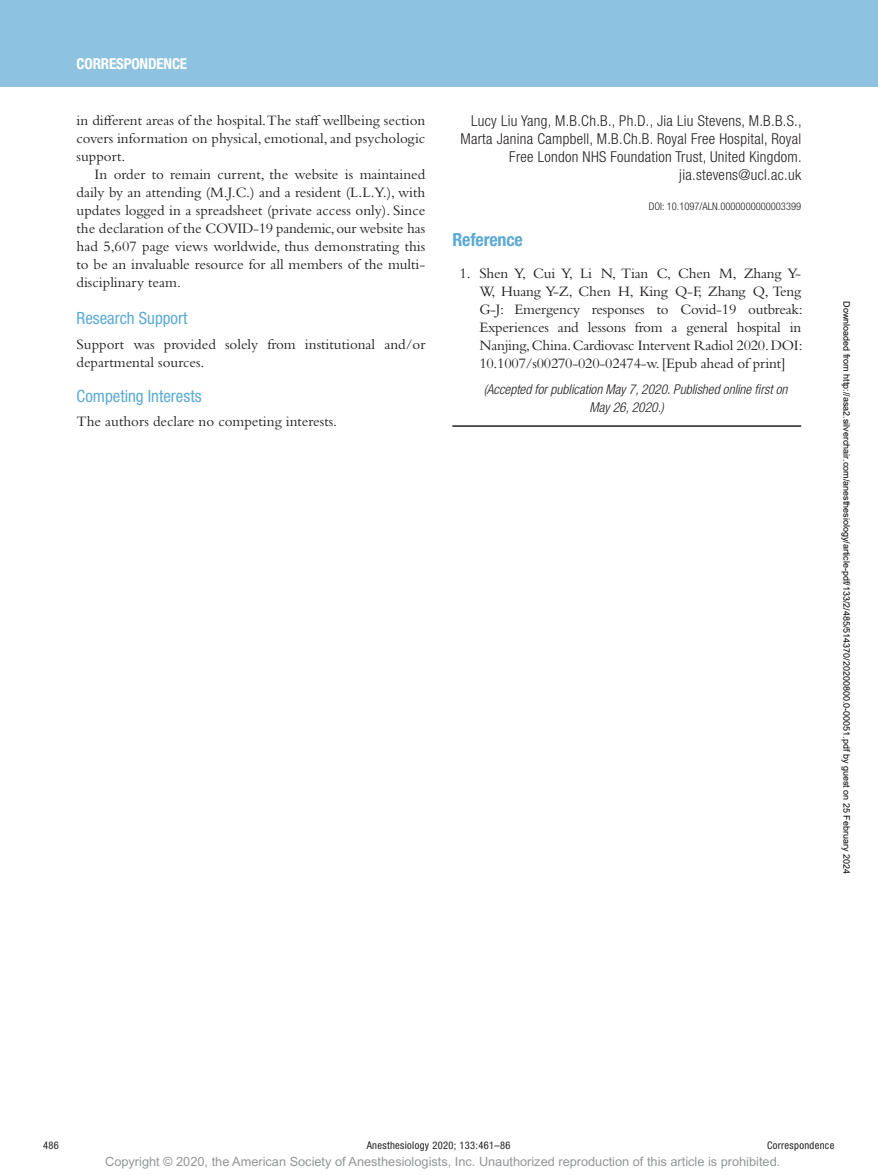
<style>
.page{position:relative;width:878px;height:1175px;background:#fff}
.page>*{position:absolute;margin:0;border:0;box-sizing:border-box;transform-origin:0 0}
.t1{font:700 condensed 18px "Helvetica Neue LT Std";color:#5caad4}
.t2{font:condensed 16.8px "Helvetica Neue LT Std";color:#5caad4}
.t3{font:15px/18px "Bembo Std";color:#231f20;text-align:justify}
.t4{font:300 condensed 15px/18px "Helvetica Neue LT Std";letter-spacing:.02em;color:#231f20;text-align:right}
.t5{font:700 condensed 15px "Helvetica Neue LT Std";letter-spacing:-.01em;color:#fff}
.t6{font:italic 300 condensed 13.5px/18px "Helvetica Neue LT Std";color:#231f20}
.t7{font:12.75px "Arial MT Std";color:#939598}
.t8{font:condensed 10.5px "Helvetica Neue LT Std";letter-spacing:.03em;color:#231f20}
.t9{font:300 condensed 10.5px "Helvetica Neue LT Std";color:#231f20}
.t10{font:9px "Arial";color:#000}
</style>
<div class="page">
<div style="left:0;top:0;width:878px;height:86px;background:#8dc3e0"></div>
<hr style="left:452px;top:425px;width:349px;height:2px;background:#231f20">
<p class="t5" style="left:77px;top:54px;width:112px">CORRESPONDENCE</p>
<p class="t3" style="left:77px;top:111px;width:350px">in different areas of the hospital.The staff wellbeing section covers information on physical, emotional, and psychologic support.</p>
<p class="t3" style="left:77px;top:165px;width:350px;text-indent:18px">In order to remain current, the website is maintained daily by an attending (M.J.C.) and a resident (L.L.Y.), with updates logged in a spreadsheet (private access only). Since the declaration of the COVID-19 pandemic, our website has had 5,607 page views worldwide, thus demonstrating this to be an invaluable resource for all members of the multi&shy;disciplinary team.</p>
<p class="t2" style="left:77px;top:309px;width:112px">Research Support</p>
<p class="t3" style="left:77px;top:335px;width:350px">Support was provided solely from institutional and/or departmental sources.</p>
<p class="t2" style="left:77px;top:386px;width:126px">Competing Interests</p>
<p class="t3" style="left:77px;top:412px;width:262px">The authors declare no competing interests.</p>
<p class="t4" style="left:460px;top:111px;width:343px">Lucy Liu Yang, M.B.Ch.B., Ph.D., Jia Liu Stevens, M.B.B.S., Marta Janina Campbell, M.B.Ch.B. Royal Free Hospital, Royal Free London NHS Foundation Trust, United Kingdom. jia.stevens@ucl.ac.uk</p>
<p class="t9" style="left:648px;top:200px;width:154px">DOI: 10.1097/ALN.0000000000003399</p>
<p class="t1" style="left:452px;top:229px;width:72px">Reference</p>
<p class="t3" style="left:479px;top:264px;width:325px;text-indent:-20px">1. Shen Y, Cui Y, Li N, Tian C, Chen M, Zhang Y-W, Huang Y-Z, Chen H, King Q-F, Zhang Q, Teng G-J: Emergency responses to Covid-19 outbreak:<br>Experiences and lessons from a general hospital in Nanjing, China. Cardiovasc Intervent Radiol 2020. DOI:<br>10.1007/s00270-020-02474-w. [Epub ahead of print]</p>
<p class="t6" style="left:589px;top:380px;width:199px;text-indent:-106px">(Accepted for publication May 7, 2020. Published online first on<br>May 26, 2020.)</p>
<p class="t10" style="left:850px;top:301px;width:574px;rotate:90deg">Downloaded from http://asa2.silverchair.com/anesthesiology/article-pdf/133/2/485/514370/20200800.0-00051.pdf by guest on 25 February 2024</p>
<p class="t8" style="left:43px;top:1139px;width:17px">486</p>
<p class="t8" style="left:367px;top:1139px;width:145px">Anesthesiology 2020; 133:461–86</p>
<p class="t8" style="left:767px;top:1139px;width:69px">Correspondence</p>
<p class="t7" style="left:105px;top:1154px;width:676px">Copyright © 2020, the American Society of Anesthesiologists, Inc. Unauthorized reproduction of this article is prohibited.</p>
</div>
